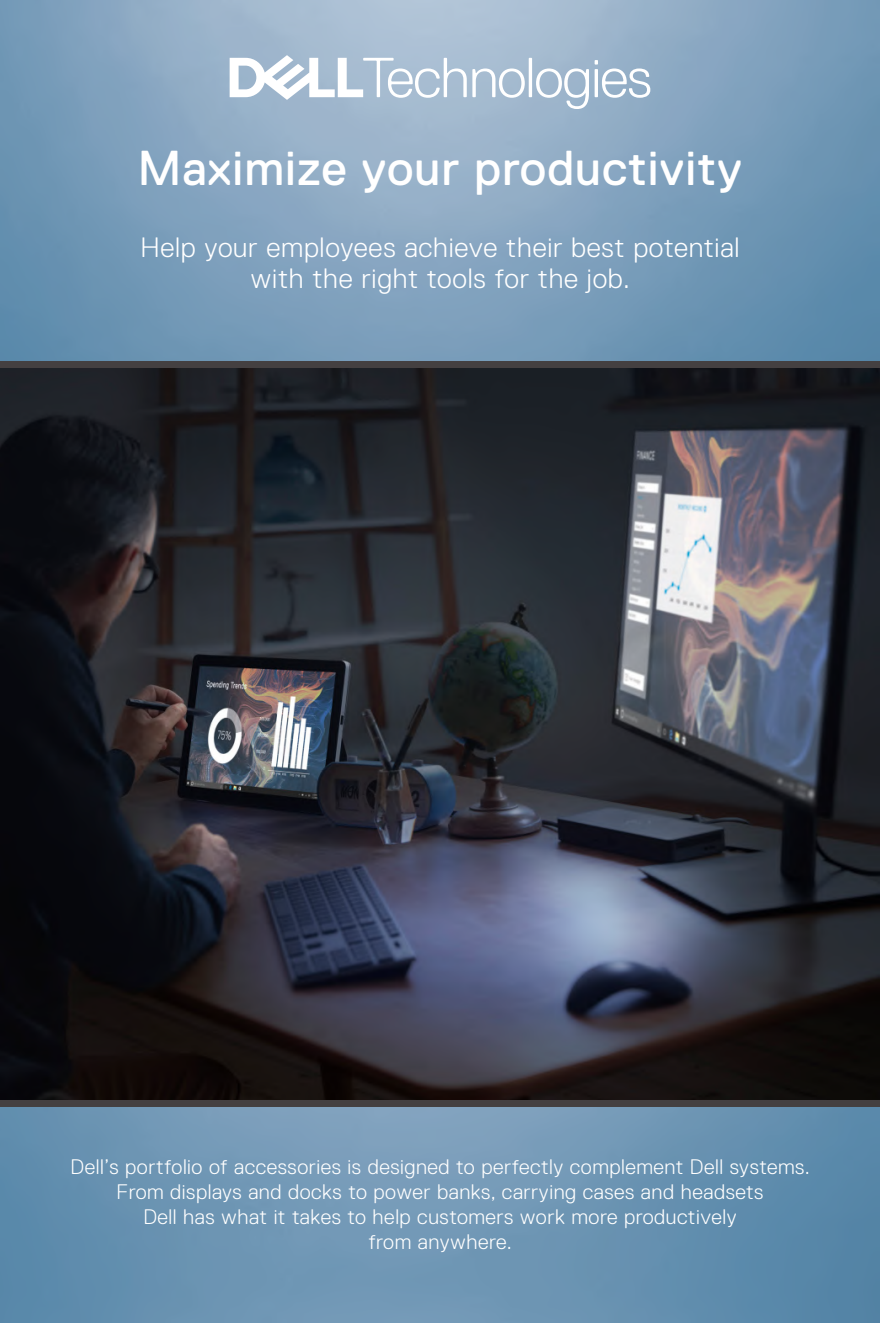
<style>
.page{position:relative;width:880px;height:1323px;background:#fff}
.page>*{position:absolute;margin:0;border:0;box-sizing:border-box;transform-origin:0 0}
.t1{font:49px "Dell Replica";letter-spacing:.02em;color:#fff}
.t2{font:300 28px/31.5px "Dell Replica";letter-spacing:.025em;color:#fff;text-align:center}
.t3{font:300 21px/25.2px "Dell Replica";letter-spacing:.025em;color:#fff;text-align:center}
</style>
<div class="page">
<img style="left:0;top:0;width:879px;height:1323px">
<div style="left:0;top:362px;width:879px;height:6px;background:#444041"></div>
<div style="left:0;top:1100px;width:879px;height:6px;background:#444041"></div>
<svg style="left:229px;top:55px;width:421px;height:54px"></svg>
<h1 class="t1" style="left:138px;top:141px;width:605px">Maximize your productivity</h1>
<h2 class="t2" style="left:140px;top:232px;width:600px">Help your employees achieve their best potential with the right tools for the job.</h2>
<p class="t3" style="left:70px;top:1154px;width:740px">Dell’s portfolio of accessories is designed to perfectly complement Dell systems.<br>From displays and docks to power banks, carrying cases and headsets<br>Dell has what it takes to help customers work more productively<br>from anywhere.</p>
</div>
